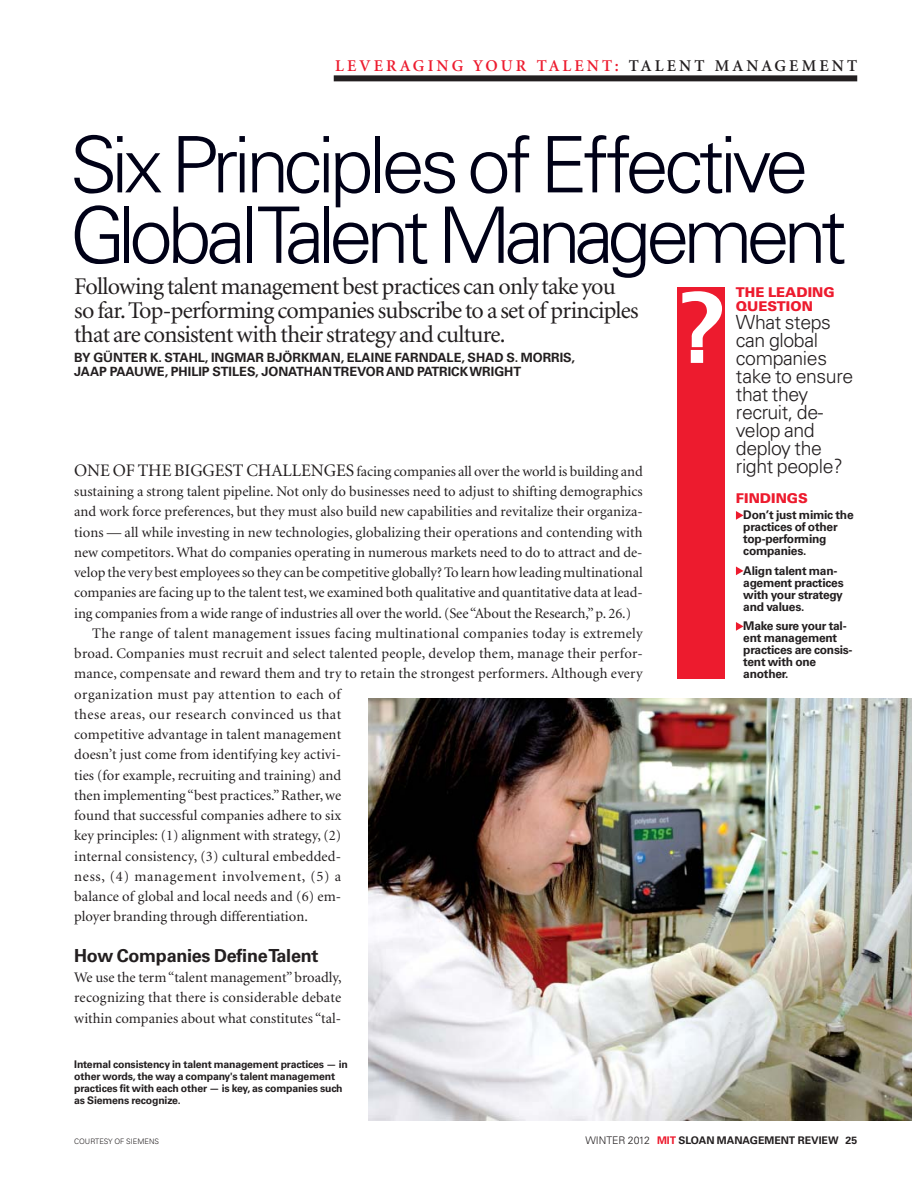
<style>
.page{position:relative;width:918px;height:1188px;background:#fff}
.page>*{position:absolute;margin:0;border:0;box-sizing:border-box;transform-origin:0 0}
.t1{font:300 78px/70.5px "Univers";letter-spacing:-.08em;color:#000117}
.t2{font:24px/24px "Minion";letter-spacing:-.03em;color:#231f20}
.t3{font:300 19.5px/18px "Univers";letter-spacing:-.02em;color:#231f20}
.t4{font:700 18px "Univers";letter-spacing:-.015em;color:#231f20}
.t5{font:600 16.5px "Minion";letter-spacing:.19em;color:#ed1b2e}
.t6{font:14.7px/20.2px "Minion";color:#231f20;text-align:justify}
.t7{font:14.7px "Minion";letter-spacing:.02em;color:#231f20}
.t8{font:14.7px "Minion";letter-spacing:.03em;color:#231f20}
.t9{font:14.7px "Minion";letter-spacing:.045em;color:#231f20}
.t10{font:900 13.5px/13.5px "Univers";color:#ed1b2e}
.t11{font:700 12.75px/14.2px "Univers";color:#231f20}
.t12{font:700 12px/12px "Univers";letter-spacing:-.02em;color:#231f20}
.t13{font:700 10.5px/12px "Univers";letter-spacing:-.015em;color:#231f20}
.t14{font:300 7.5px "Univers";color:#231f20}
.s1{color:#231f20}
.s2{font-size:17.7px}
.s3{font-weight:300}
.s4{color:#ed1b2e}
</style>
<div class="page">
<div style="left:677px;top:287px;width:48px;height:391px;background:#ed1b2e"></div>
<svg style="left:682px;top:291px;width:40px;height:72px"></svg>
<svg style="left:736px;top:511px;width:8px;height:9px"></svg>
<svg style="left:736px;top:566px;width:8px;height:9px"></svg>
<svg style="left:736px;top:622px;width:8px;height:9px"></svg>
<img style="left:368px;top:699px;width:543px;height:421px">
<div style="left:334px;top:75px;width:523px;height:6px;background:#231f20"></div>
<p class="t5" style="left:335px;top:59px;width:523px">LEVERAGING YOUR TALENT: <span class="s1">TALENT MANAGEMENT</span></p>
<h1 class="t1" style="left:70px;top:137px;width:778px">Six Principles of Effective<br>Global Talent Management</h1>
<h2 class="t2" style="left:74px;top:276px;width:566px">Following talent management best practices can only take you so far. Top-performing companies subscribe to a set of principles that are consistent with their strategy and culture.</h2>
<p class="t11" style="left:74px;top:351px;width:502px">BY GÜNTER K. STAHL, INGMAR BJÖRKMAN, ELAINE FARNDALE, SHAD S. MORRIS,<br>JAAP PAAUWE, PHILIP STILES, JONATHAN TREVOR AND PATRICK WRIGHT</p>
<p class="t10" style="left:736px;top:287px;width:100px">THE LEADING<br>QUESTION</p>
<h3 class="t3" style="left:736px;top:315px;width:119px">What steps can global companies take to ensure that they recruit, de&shy;velop and deploy the right people?</h3>
<p class="t10" style="left:736px;top:492px;width:73px">FINDINGS</p>
<p class="t12" style="left:743px;top:510px;width:112px">Don’t just mimic the practices of other top-performing companies.</p>
<p class="t12" style="left:743px;top:566px;width:102px">Align talent man&shy;agement practices with your strategy and values.</p>
<p class="t12" style="left:743px;top:621px;width:111px">Make sure your tal&shy;ent management practices are consis&shy;tent with one another.</p>
<p class="t6" style="left:74px;top:462px;width:570px"><span class="s2">ONE OF THE BIGGEST CHALLENGES</span> facing companies all over the world is building and</p>
<p class="t6" style="left:74px;top:483px;width:570px">sustaining a strong talent pipeline. Not only do businesses need to adjust to shifting demographics</p>
<p class="t6" style="left:74px;top:503px;width:570px">and work force preferences, but they must also build new capabilities and revitalize their organiza-</p>
<p class="t6" style="left:74px;top:523px;width:570px">tions — all while investing in new technologies, globalizing their operations and contending with</p>
<p class="t6" style="left:74px;top:543px;width:570px">new competitors. What do companies operating in numerous markets need to do to attract and de-</p>
<p class="t6" style="left:74px;top:564px;width:570px">velop the very best employees so they can be competitive globally? To learn how leading multinational</p>
<p class="t6" style="left:74px;top:584px;width:570px">companies are facing up to the talent test, we examined both qualitative and quantitative data at lead-</p>
<p class="t6" style="left:74px;top:604px;width:558px">ing companies from a wide range of industries all over the world. (See “About the Research,” p. 26.)</p>
<p class="t7" style="left:92px;top:627px;width:552px">The range of talent management issues facing multinational companies today is extremely</p>
<p class="t6" style="left:74px;top:645px;width:570px">broad. Companies must recruit and select talented people, develop them, manage their perfor-</p>
<p class="t6" style="left:74px;top:665px;width:570px">mance, compensate and reward them and try to retain the strongest performers. Although every</p>
<p class="t8" style="left:74px;top:688px;width:268px">organization must pay attention to each of</p>
<p class="t8" style="left:74px;top:708px;width:269px">these areas, our research convinced us that</p>
<p class="t6" style="left:74px;top:726px;width:269px">competitive advantage in talent management</p>
<p class="t6" style="left:74px;top:746px;width:269px">doesn’t just come from identifying key activi-</p>
<p class="t6" style="left:74px;top:766px;width:269px">ties (for example, recruiting and training) and</p>
<p class="t6" style="left:74px;top:786px;width:268px">then implementing “best practices.” Rather, we</p>
<p class="t6" style="left:74px;top:807px;width:268px">found that successful companies adhere to six</p>
<p class="t6" style="left:74px;top:827px;width:269px">key principles: (1) alignment with strategy, (2)</p>
<p class="t6" style="left:74px;top:847px;width:269px">internal consistency, (3) cultural embedded-</p>
<p class="t9" style="left:74px;top:870px;width:269px">ness, (4) management involvement, (5) a</p>
<p class="t6" style="left:74px;top:888px;width:268px">balance of global and local needs and (6) em-</p>
<p class="t6" style="left:74px;top:908px;width:235px">ployer branding through differentiation.</p>
<p class="t4" style="left:74px;top:949px;width:246px">How Companies Define Talent</p>
<p class="t6" style="left:74px;top:969px;width:269px">We use the term “talent management” broadly, recognizing that there is considerable debate within companies about what constitutes “tal-</p>
<p class="t13" style="left:74px;top:1059px;width:275px">Internal consistency in talent management practices — in other words, the way a company's talent management practices fit with each other — is key, as companies such as Siemens recognize.</p>
<p class="t14" style="left:74px;top:1139px;width:86px">COURTESY OF SIEMENS</p>
<p class="t13" style="left:585px;top:1135px;width:273px"><span class="s3">WINTER 2012</span> <span class="s4">MIT</span> SLOAN MANAGEMENT REVIEW 25</p>
</div>
